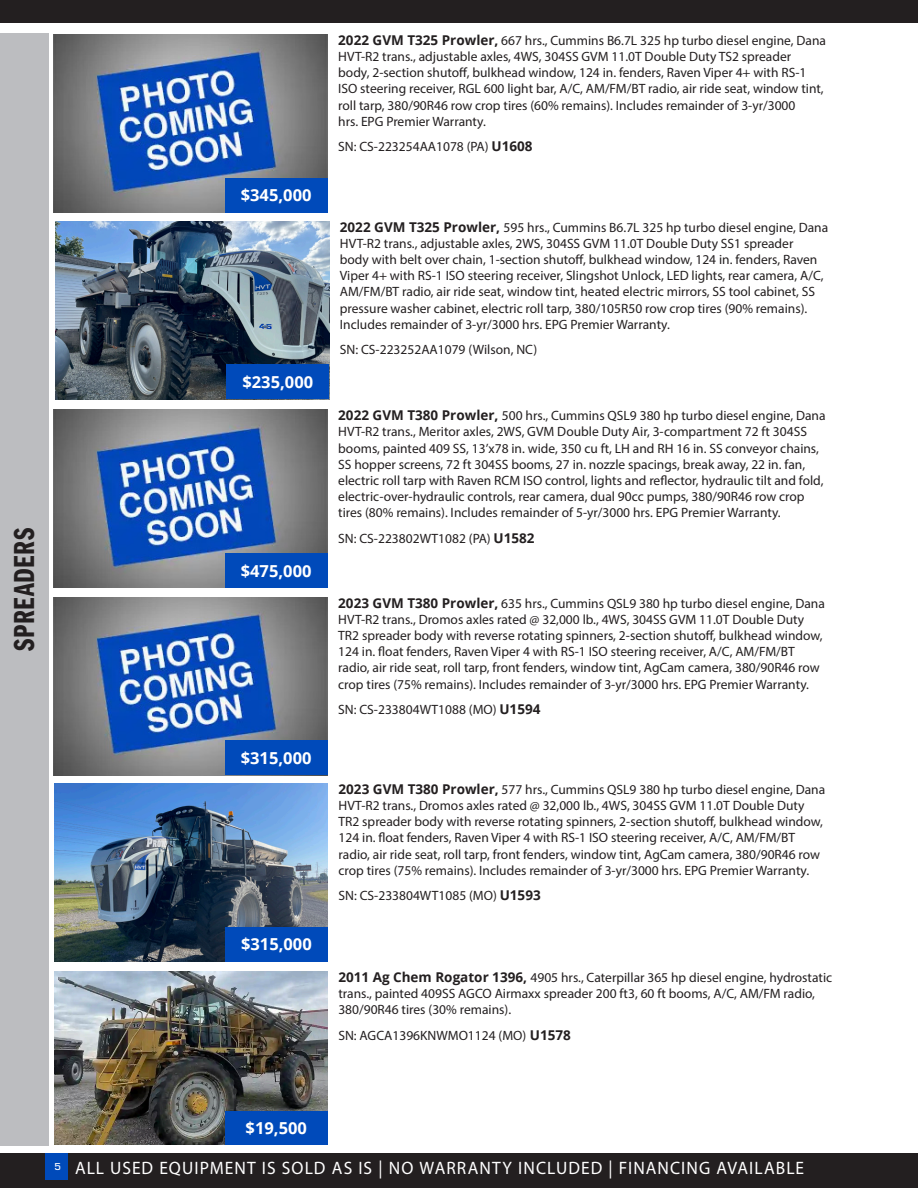
<style>
.page{position:relative;width:918px;height:1188px;background:#fff}
.page>*{position:absolute;margin:0;border:0;box-sizing:border-box;transform-origin:0 0}
.t1{font:30px "Franklin Gothic URW Com Dem";letter-spacing:.02em;color:#231f20}
.t2{font:18px "Myriad Pro";letter-spacing:.055em;color:#fff}
.t3{font:700 16.5px "Open Sans";color:#fff}
.Text{font:13.5px/16.2px "Myriad Pro";color:#231f20}
.s1{font-family:"Open Sans";font-weight:700}
.s2{font-family:"Eurostile";font-weight:500;font-size:10.5px}
</style>
<div class="page">
<div style="left:0;top:0;width:918px;height:22px;background:#231f20"></div>
<div style="left:0;top:1154px;width:918px;height:34px;background:#231f20"></div>
<div style="left:45px;top:1154px;width:22px;height:26px;background:#004aba"></div>
<div style="left:0;top:33px;width:49px;height:1113px;background:#bcbdc0"></div>
<img style="left:54px;top:410px;width:273px;height:178px">
<div style="left:225px;top:553px;width:102px;height:35px;background:#004aba"></div>
<img style="left:54px;top:597px;width:273px;height:178px">
<div style="left:225px;top:740px;width:102px;height:35px;background:#004aba"></div>
<img style="left:54px;top:784px;width:274px;height:178px">
<div style="left:225px;top:927px;width:103px;height:35px;background:#004aba"></div>
<img style="left:54px;top:972px;width:274px;height:172px">
<div style="left:225px;top:1111px;width:103px;height:33px;background:#004aba"></div>
<img style="left:56px;top:221px;width:273px;height:178px">
<div style="left:226px;top:365px;width:103px;height:34px;background:#004aba"></div>
<img style="left:54px;top:35px;width:273px;height:177px">
<div style="left:225px;top:178px;width:102px;height:34px;background:#004aba"></div>
<p class="t1" style="left:7px;top:651px;width:125px;rotate:-90deg">SPREADERS</p>
<p class="t3" style="left:241px;top:184px;width:72px">$345,000</p>
<p class="t3" style="left:242px;top:371px;width:72px">$235,000</p>
<p class="t3" style="left:241px;top:559px;width:72px">$475,000</p>
<p class="t3" style="left:241px;top:746px;width:72px">$315,000</p>
<p class="t3" style="left:241px;top:933px;width:72px">$315,000</p>
<p class="Text" style="left:338px;top:32px;width:489px"><span class="s1">2022 GVM T325 Prowler,</span> 667 hrs., Cummins B6.7L 325 hp turbo diesel engine, Dana HVT-R2 trans., adjustable axles, 4WS, 304SS GVM 11.0T Double Duty TS2 spreader<br>body, 2-section shutoff, bulkhead window, 124 in. fenders, Raven Viper 4+ with RS-1<br>ISO steering receiver, RGL 600 light bar, A/C, AM/FM/BT radio, air ride seat, window tint, roll tarp, 380/90R46 row crop tires (60% remains). Includes remainder of 3-yr/3000<br>hrs. EPG Premier Warranty.</p>
<p class="Text" style="left:338px;top:138px;width:196px">SN: CS-223254AA1078 (PA) <span class="s1">U1608</span></p>
<p class="Text" style="left:340px;top:219px;width:490px"><span class="s1">2022 GVM T325 Prowler,</span> 595 hrs., Cummins B6.7L 325 hp turbo diesel engine, Dana HVT-R2 trans., adjustable axles, 2WS, 304SS GVM 11.0T Double Duty SS1 spreader<br>body with belt over chain, 1-section shutoff, bulkhead window, 124 in. fenders, Raven Viper 4+ with RS-1 ISO steering receiver, Slingshot Unlock, LED lights, rear camera, A/C, AM/FM/BT radio, air ride seat, window tint, heated electric mirrors, SS tool cabinet, SS pressure washer cabinet, electric roll tarp, 380/105R50 row crop tires (90% remains).<br>Includes remainder of 3-yr/3000 hrs. EPG Premier Warranty.</p>
<p class="Text" style="left:340px;top:341px;width:199px">SN: CS-223252AA1079 (Wilson, NC)</p>
<p class="Text" style="left:338px;top:407px;width:489px"><span class="s1">2022 GVM T380 Prowler,</span> 500 hrs., Cummins QSL9 380 hp turbo diesel engine, Dana HVT-R2 trans., Meritor axles, 2WS, GVM Double Duty Air, 3-compartment 72 ft 304SS booms, painted 409 SS, 13’x78 in. wide, 350 cu ft, LH and RH 16 in. SS conveyor chains, SS hopper screens, 72 ft 304SS booms, 27 in. nozzle spacings, break away, 22 in. fan, electric roll tarp with Raven RCM ISO control, lights and reflector, hydraulic tilt and fold, electric-over-hydraulic controls, rear camera, dual 90cc pumps, 380/90R46 row crop tires (80% remains). Includes remainder of 5-yr/3000 hrs. EPG Premier Warranty.</p>
<p class="Text" style="left:338px;top:530px;width:198px">SN: CS-223802WT1082 (PA) <span class="s1">U1582</span></p>
<p class="Text" style="left:338px;top:595px;width:488px"><span class="s1">2023 GVM T380 Prowler,</span> 635 hrs., Cummins QSL9 380 hp turbo diesel engine, Dana HVT-R2 trans., Dromos axles rated @ 32,000 lb., 4WS, 304SS GVM 11.0T Double Duty TR2 spreader body with reverse rotating spinners, 2-section shutoff, bulkhead window, 124 in. float fenders, Raven Viper 4 with RS-1 ISO steering receiver, A/C, AM/FM/BT radio, air ride seat, roll tarp, front fenders, window tint, AgCam camera, 380/90R46 row crop tires (75% remains). Includes remainder of 3-yr/3000 hrs. EPG Premier Warranty.</p>
<p class="Text" style="left:338px;top:701px;width:204px">SN: CS-233804WT1088 (MO) <span class="s1">U1594</span></p>
<p class="Text" style="left:339px;top:781px;width:488px"><span class="s1">2023 GVM T380 Prowler,</span> 577 hrs., Cummins QSL9 380 hp turbo diesel engine, Dana HVT-R2 trans., Dromos axles rated @ 32,000 lb., 4WS, 304SS GVM 11.0T Double Duty TR2 spreader body with reverse rotating spinners, 2-section shutoff, bulkhead window, 124 in. float fenders, Raven Viper 4 with RS-1 ISO steering receiver, A/C, AM/FM/BT radio, air ride seat, roll tarp, front fenders, window tint, AgCam camera, 380/90R46 row crop tires (75% remains). Includes remainder of 3-yr/3000 hrs. EPG Premier Warranty.</p>
<p class="Text" style="left:339px;top:887px;width:204px">SN: CS-233804WT1085 (MO) <span class="s1">U1593</span></p>
<p class="Text" style="left:338px;top:969px;width:495px"><span class="s1">2011 Ag Chem Rogator 1396,</span> 4905 hrs., Caterpillar 365 hp diesel engine, hydrostatic trans., painted 409SS AGCO Airmaxx spreader 200 ft3, 60 ft booms, A/C, AM/FM radio,<br>380/90R46 tires (30% remains).</p>
<p class="Text" style="left:338px;top:1027px;width:234px">SN: AGCA1396KNWMO1124 (MO) <span class="s1">U1578</span></p>
<p class="t3" style="left:246px;top:1116px;width:63px">$19,500</p>
<h2 class="t2" style="left:54px;top:1153px;width:751px"><span class="s2">5</span> ALL USED EQUIPMENT IS SOLD AS IS | NO WARRANTY INCLUDED | FINANCING AVAILABLE</h2>
<h2 class="t2" style="left:75px;top:1153px;width:299px">ALL USED EQUIPMENT IS SOLD AS IS</h2>
<h2 class="t2" style="left:378px;top:1157px;width:427px">| NO WARRANTY INCLUDED | FINANCING AVAILABLE</h2>
</div>
